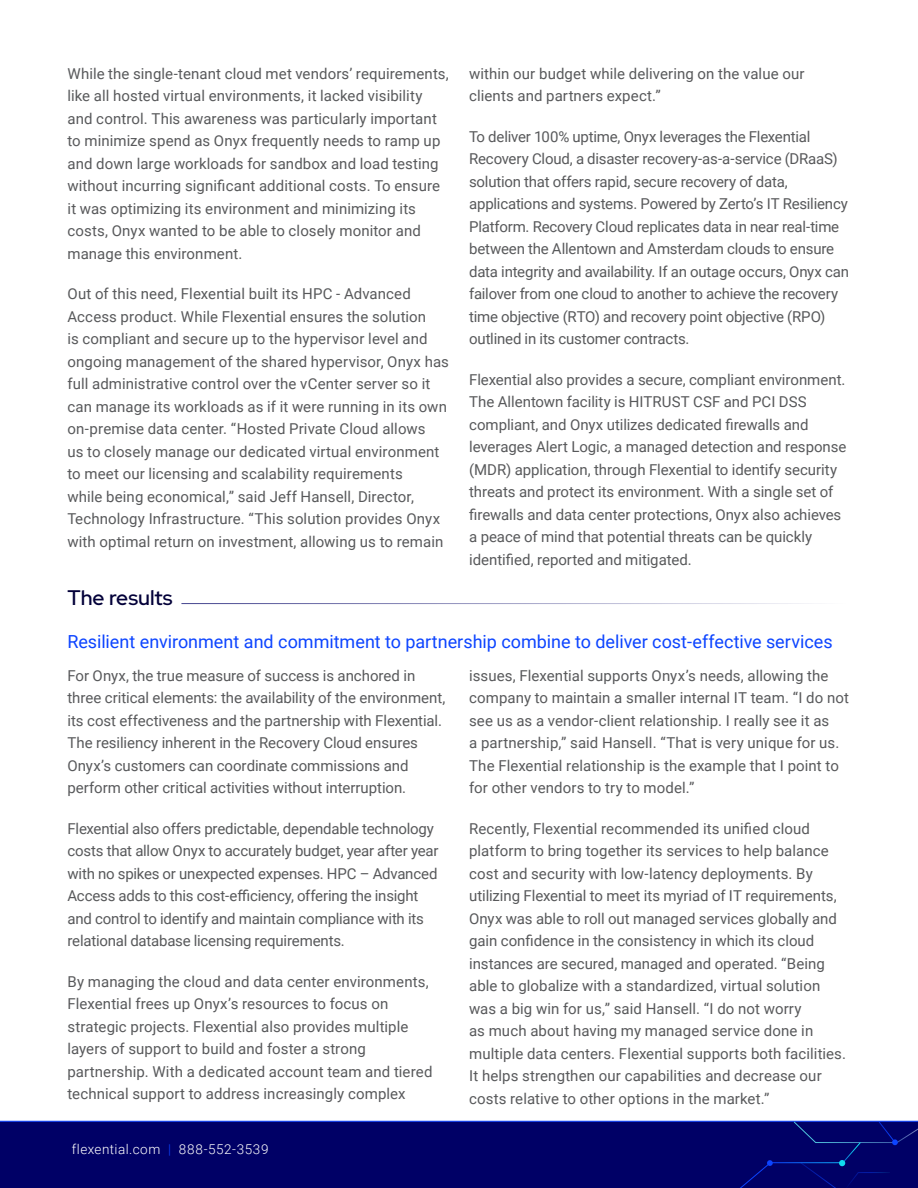
<style>
.page{position:relative;width:918px;height:1188px;background:#fff}
.page>*{position:absolute;margin:0;border:0;box-sizing:border-box;transform-origin:0 0}
.Customer_Story_H1{font:500 21px "Red Hat Display";color:#030039}
.Customer_Story_H2{font:18px "Roboto";color:#0c44ff}
.Customer_Story_Body{font:15px/22.5px "Roboto";color:#58595b}
.t1{font:300 13.5px "Roboto";letter-spacing:.04em;color:#fff}
.s1{color:#0c44ff}
</style>
<div class="page">
<div style="left:0;top:1121px;width:793px;height:67px;background:#006"></div>
<hr style="left:769px;top:1162px;width:73px;height:1px;background:#fff">
<svg style="left:793px;top:1120px;width:125px;height:68px"></svg>
<div style="left:714px;top:1160px;width:59px;height:28px;background:#006"></div>
<hr style="left:181px;top:603px;width:667px;height:1px;background:#006">
<p class="Customer_Story_Body" style="left:68px;top:62px;width:383px">While the single-tenant cloud met vendors’ requirements, like all hosted virtual environments, it lacked visibility and control. This awareness was particularly important to minimize spend as Onyx frequently needs to ramp up and down large workloads for sandbox and load testing without incurring significant additional costs. To ensure it was optimizing its environment and minimizing its costs, Onyx wanted to be able to closely monitor and manage this environment.</p>
<p class="Customer_Story_Body" style="left:68px;top:282px;width:383px">Out of this need, Flexential built its HPC - Advanced Access product. While Flexential ensures the solution<br>is compliant and secure up to the hypervisor level and ongoing management of the shared hypervisor, Onyx has full administrative control over the vCenter server so it can manage its workloads as if it were running in its own on-premise data center. “Hosted Private Cloud allows<br>us to closely manage our dedicated virtual environment to meet our licensing and scalability requirements<br>while being economical,” said Jeff Hansell, Director, Technology Infrastructure. “This solution provides Onyx with optimal return on investment, allowing us to remain</p>
<p class="Customer_Story_Body" style="left:469px;top:62px;width:337px">within our budget while delivering on the value our clients and partners expect.”</p>
<p class="Customer_Story_Body" style="left:469px;top:125px;width:381px">To deliver 100% uptime, Onyx leverages the Flexential Recovery Cloud, a disaster recovery-as-a-service (DRaaS) solution that offers rapid, secure recovery of data, applications and systems. Powered by Zerto’s IT Resiliency Platform. Recovery Cloud replicates data in near real-time between the Allentown and Amsterdam clouds to ensure data integrity and availability. If an outage occurs, Onyx can failover from one cloud to another to achieve the recovery time objective (RTO) and recovery point objective (RPO) outlined in its customer contracts.</p>
<p class="Customer_Story_Body" style="left:469px;top:368px;width:379px">Flexential also provides a secure, compliant environment.<br>The Allentown facility is HITRUST CSF and PCI DSS compliant, and Onyx utilizes dedicated firewalls and leverages Alert Logic, a managed detection and response (MDR) application, through Flexential to identify security threats and protect its environment. With a single set of firewalls and data center protections, Onyx also achieves a peace of mind that potential threats can be quickly identified, reported and mitigated.</p>
<p class="Customer_Story_H1" style="left:68px;top:583px;width:107px">The results</p>
<p class="Customer_Story_H2" style="left:68px;top:629px;width:767px">Resilient environment and commitment to partnership combine to deliver cost-effective services</p>
<p class="Customer_Story_Body" style="left:68px;top:664px;width:379px">For Onyx, the true measure of success is anchored in three critical elements: the availability of the environment, its cost effectiveness and the partnership with Flexential.<br>The resiliency inherent in the Recovery Cloud ensures Onyx’s customers can coordinate commissions and perform other critical activities without interruption.</p>
<p class="Customer_Story_Body" style="left:68px;top:817px;width:372px">Flexential also offers predictable, dependable technology costs that allow Onyx to accurately budget, year after year with no spikes or unexpected expenses. HPC – Advanced Access adds to this cost-efficiency, offering the insight and control to identify and maintain compliance with its relational database licensing requirements.</p>
<p class="Customer_Story_Body" style="left:68px;top:970px;width:367px">By managing the cloud and data center environments, Flexential frees up Onyx’s resources to focus on strategic projects. Flexential also provides multiple layers of support to build and foster a strong partnership. With a dedicated account team and tiered technical support to address increasingly complex</p>
<p class="t1" style="left:72px;top:1140px;width:198px">flexential.com <span class="s1">|</span> 888-552-3539</p>
<p class="Customer_Story_Body" style="left:469px;top:664px;width:381px">issues, Flexential supports Onyx’s needs, allowing the company to maintain a smaller internal IT team. “I do not see us as a vendor-client relationship. I really see it as<br>a partnership,” said Hansell. “That is very unique for us.<br>The Flexential relationship is the example that I point to for other vendors to try to model.”</p>
<p class="Customer_Story_Body" style="left:469px;top:817px;width:378px">Recently, Flexential recommended its unified cloud platform to bring together its services to help balance cost and security with low-latency deployments. By utilizing Flexential to meet its myriad of IT requirements, Onyx was able to roll out managed services globally and gain confidence in the consistency in which its cloud instances are secured, managed and operated. “Being able to globalize with a standardized, virtual solution was a big win for us,” said Hansell. “I do not worry<br>as much about having my managed service done in multiple data centers. Flexential supports both facilities.<br>It helps strengthen our capabilities and decrease our costs relative to other options in the market.”</p>
</div>
